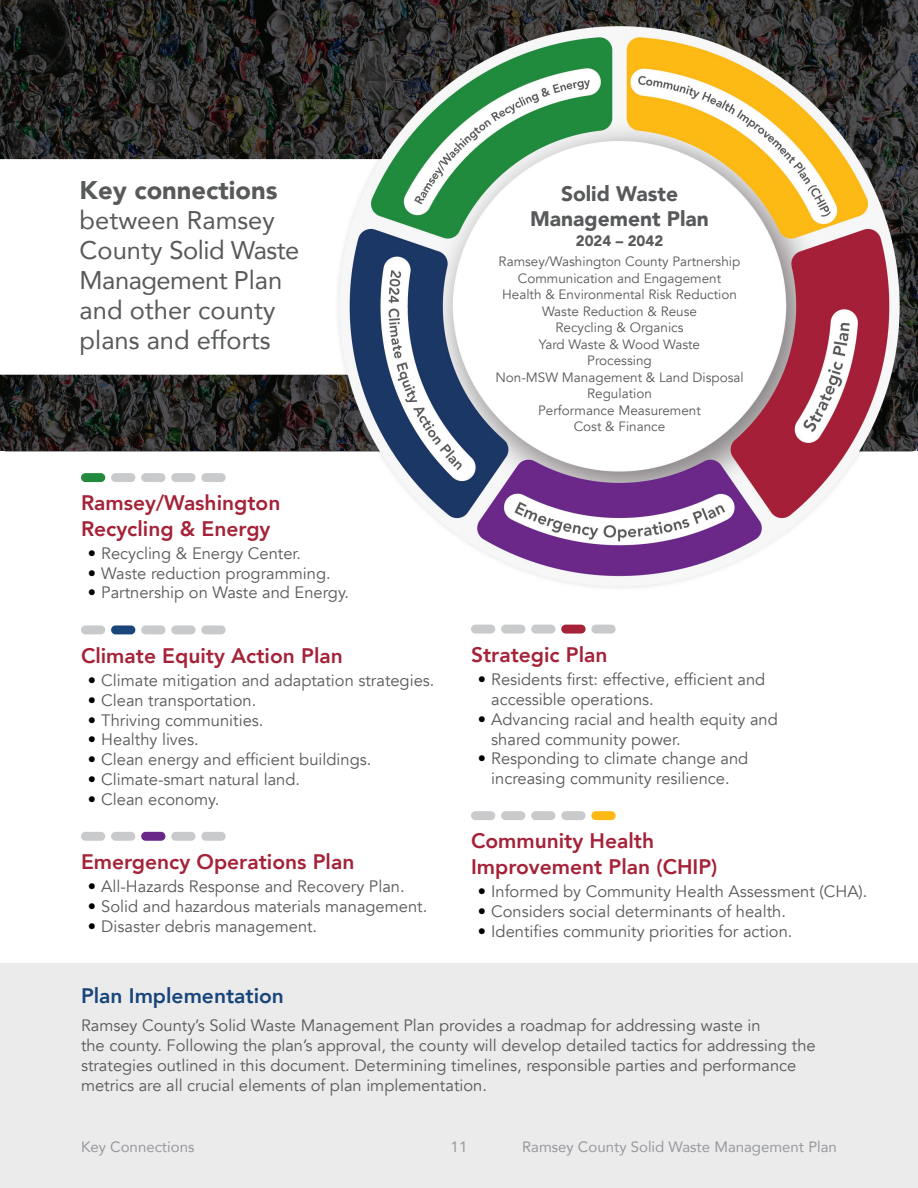
<style>
.page{position:relative;width:918px;height:1188px;background:#fff}
.page>*{position:absolute;margin:0;border:0;box-sizing:border-box;transform-origin:0 0}
.Bubble_Text{font:25.5px/30px "Avenir";color:#58595b}
.Bubble_Text-2{font:800 21px/25.2px "Avenir";color:#a52238}
.Bubble_Text-3{font:900 21px/25.2px "Avenir";color:#58595b;text-align:center}
.Body{font:800 21px "Avenir";color:#18457a}
.Body-2{font:16.5px/19.8px "Avenir";color:#58595b}
.Section_Footer{font:15px "Avenir";color:#97999c}
.Bubble_Text-4{font:900 15px "Avenir";color:#58595b}
.Body-3{font:13.5px "Avenir";color:#58595b}
.s1{font-weight:900}
.s2{color:#000}
</style>
<div class="page">
<div style="left:0;top:964px;width:918px;height:224px;background:#ebebec"></div>
<svg style="left:0;top:0;width:918px;height:452px;background:#272624"></svg>
<svg style="left:0;top:159px;width:328px;height:216px"></svg>
<div style="left:81px;top:625px;width:24px;height:9px;background:#c9cacc;border-radius:4px"></div>
<div style="left:111px;top:625px;width:24px;height:9px;background:#18457a;border-radius:4px"></div>
<div style="left:141px;top:625px;width:24px;height:9px;background:#c9cacc;border-radius:4px"></div>
<div style="left:171px;top:625px;width:25px;height:9px;background:#c9cacc;border-radius:4px"></div>
<div style="left:201px;top:625px;width:25px;height:9px;background:#c9cacc;border-radius:4px"></div>
<div style="left:81px;top:832px;width:24px;height:9px;background:#c9cacc;border-radius:4px"></div>
<div style="left:111px;top:832px;width:24px;height:9px;background:#c9cacc;border-radius:4px"></div>
<div style="left:141px;top:832px;width:24px;height:9px;background:#6a2889;border-radius:4px"></div>
<div style="left:171px;top:832px;width:25px;height:9px;background:#c9cacc;border-radius:4px"></div>
<div style="left:201px;top:832px;width:25px;height:9px;background:#c9cacc;border-radius:4px"></div>
<div style="left:471px;top:811px;width:24px;height:9px;background:#c9cacc;border-radius:4px"></div>
<div style="left:501px;top:811px;width:24px;height:9px;background:#c9cacc;border-radius:4px"></div>
<div style="left:531px;top:811px;width:24px;height:9px;background:#c9cacc;border-radius:4px"></div>
<div style="left:561px;top:811px;width:25px;height:9px;background:#c9cacc;border-radius:4px"></div>
<div style="left:591px;top:811px;width:25px;height:9px;background:#fdb913;border-radius:4px"></div>
<div style="left:471px;top:625px;width:24px;height:9px;background:#c9cacc;border-radius:4px"></div>
<div style="left:501px;top:625px;width:24px;height:9px;background:#c9cacc;border-radius:4px"></div>
<div style="left:531px;top:625px;width:24px;height:9px;background:#c9cacc;border-radius:4px"></div>
<div style="left:561px;top:625px;width:25px;height:9px;background:#a52238;border-radius:4px"></div>
<div style="left:591px;top:625px;width:25px;height:9px;background:#c9cacc;border-radius:4px"></div>
<img style="left:328px;top:19px;width:583px;height:569px">
<div style="left:81px;top:473px;width:24px;height:9px;background:#218a3c;border-radius:4px"></div>
<div style="left:111px;top:473px;width:24px;height:9px;background:#c9cacc;border-radius:4px"></div>
<div style="left:141px;top:473px;width:24px;height:9px;background:#c9cacc;border-radius:4px"></div>
<div style="left:171px;top:473px;width:25px;height:9px;background:#c9cacc;border-radius:4px"></div>
<div style="left:201px;top:473px;width:25px;height:9px;background:#c9cacc;border-radius:4px"></div>
<p class="Bubble_Text" style="left:80px;top:174px;width:221px"><span class="s1">Key connections </span>between Ramsey<br>County Solid Waste<br>Management Plan and other county plans and efforts</p>
<p class="Bubble_Text-2" style="left:81px;top:491px;width:201px">Ramsey/Washington<br>Recycling &amp; Energy</p>
<p class="Body-2" style="left:88px;top:544px;width:215px"><span class="s2">•</span> Recycling &amp; Energy Center.</p>
<p class="Body-2" style="left:88px;top:563px;width:244px"><span class="s2">•</span> Waste reduction programming.</p>
<p class="Body-2" style="left:88px;top:583px;width:263px"><span class="s2">•</span> Partnership on Waste and Energy.</p>
<p class="Bubble_Text-2" style="left:81px;top:643px;width:263px">Climate Equity Action Plan</p>
<p class="Body-2" style="left:88px;top:671px;width:348px"><span class="s2">•</span> Climate mitigation and adaptation strategies.</p>
<p class="Body-2" style="left:88px;top:691px;width:170px"><span class="s2">•</span> Clean transportation.</p>
<p class="Body-2" style="left:88px;top:710px;width:177px"><span class="s2">•</span> Thriving communities.</p>
<p class="Body-2" style="left:88px;top:730px;width:112px"><span class="s2">•</span> Healthy lives.</p>
<p class="Body-2" style="left:88px;top:750px;width:285px"><span class="s2">•</span> Clean energy and efficient buildings.</p>
<p class="Body-2" style="left:88px;top:770px;width:214px"><span class="s2">•</span> Climate-smart natural land.</p>
<p class="Body-2" style="left:88px;top:790px;width:133px"><span class="s2">•</span> Clean economy.</p>
<p class="Bubble_Text-2" style="left:81px;top:849px;width:275px">Emergency Operations Plan</p>
<p class="Body-2" style="left:88px;top:877px;width:318px"><span class="s2">•</span> All-Hazards Response and Recovery Plan.</p>
<p class="Body-2" style="left:88px;top:897px;width:341px"><span class="s2">•</span> Solid and hazardous materials management.</p>
<p class="Body-2" style="left:88px;top:917px;width:231px"><span class="s2">•</span> Disaster debris management.</p>
<p class="Bubble_Text-3" style="left:530px;top:180px;width:180px">Solid Waste<br>Management Plan</p>
<p class="Bubble_Text-4" style="left:576px;top:228px;width:89px">2024 – 2042</p>
<p class="Body-3" style="left:499px;top:254px;width:243px">Ramsey/Washington County Partnership</p>
<p class="Body-3" style="left:518px;top:270px;width:205px">Communication and Engagement</p>
<p class="Body-3" style="left:502px;top:287px;width:236px">Health &amp; Environmental Risk Reduction</p>
<p class="Body-3" style="left:542px;top:303px;width:157px">Waste Reduction &amp; Reuse</p>
<p class="Body-3" style="left:556px;top:320px;width:130px">Recycling &amp; Organics</p>
<p class="Body-3" style="left:539px;top:336px;width:163px">Yard Waste &amp; Wood Waste</p>
<p class="Body-3" style="left:587px;top:353px;width:66px">Processing</p>
<p class="Body-3" style="left:495px;top:369px;width:250px">Non-MSW Management &amp; Land Disposal</p>
<p class="Body-3" style="left:587px;top:386px;width:66px">Regulation</p>
<p class="Body-3" style="left:538px;top:402px;width:164px">Performance Measurement</p>
<p class="Body-3" style="left:574px;top:419px;width:93px">Cost &amp; Finance</p>
<p class="Bubble_Text-2" style="left:471px;top:642px;width:138px">Strategic Plan</p>
<p class="Body-2" style="left:491px;top:670px;width:276px;text-indent:-14px"><span class="s2">•</span> Residents first: effective, efficient and accessible operations.</p>
<p class="Body-2" style="left:491px;top:709px;width:288px;text-indent:-14px"><span class="s2">•</span> Advancing racial and health equity and shared community power.</p>
<p class="Body-2" style="left:478px;top:749px;width:272px;text-align:center"><span class="s2">•</span> Responding to climate change and increasing community resilience.</p>
<p class="Bubble_Text-2" style="left:471px;top:829px;width:248px">Community Health<br>Improvement Plan (CHIP)</p>
<p class="Body-2" style="left:478px;top:882px;width:391px"><span class="s2">•</span> Informed by Community Health Assessment (CHA).</p>
<p class="Body-2" style="left:478px;top:901px;width:310px"><span class="s2">•</span> Considers social determinants of health.</p>
<p class="Body-2" style="left:478px;top:921px;width:316px"><span class="s2">•</span> Identifies community priorities for action.</p>
<p class="Body" style="left:81px;top:980px;width:205px">Plan Implementation</p>
<p class="Body-2" style="left:81px;top:1016px;width:736px">Ramsey County’s Solid Waste Management Plan provides a roadmap for addressing waste in<br>the county. Following the plan’s approval, the county will develop detailed tactics for addressing the strategies outlined in this document. Determining timelines, responsible parties and performance metrics are all crucial elements of plan implementation.</p>
<p class="Section_Footer" style="left:81px;top:1135px;width:115px">Key Connections</p>
<p class="Section_Footer" style="left:451px;top:1135px;width:18px">11</p>
<p class="Section_Footer" style="left:522px;top:1135px;width:316px">Ramsey County Solid Waste Management Plan</p>
</div>
